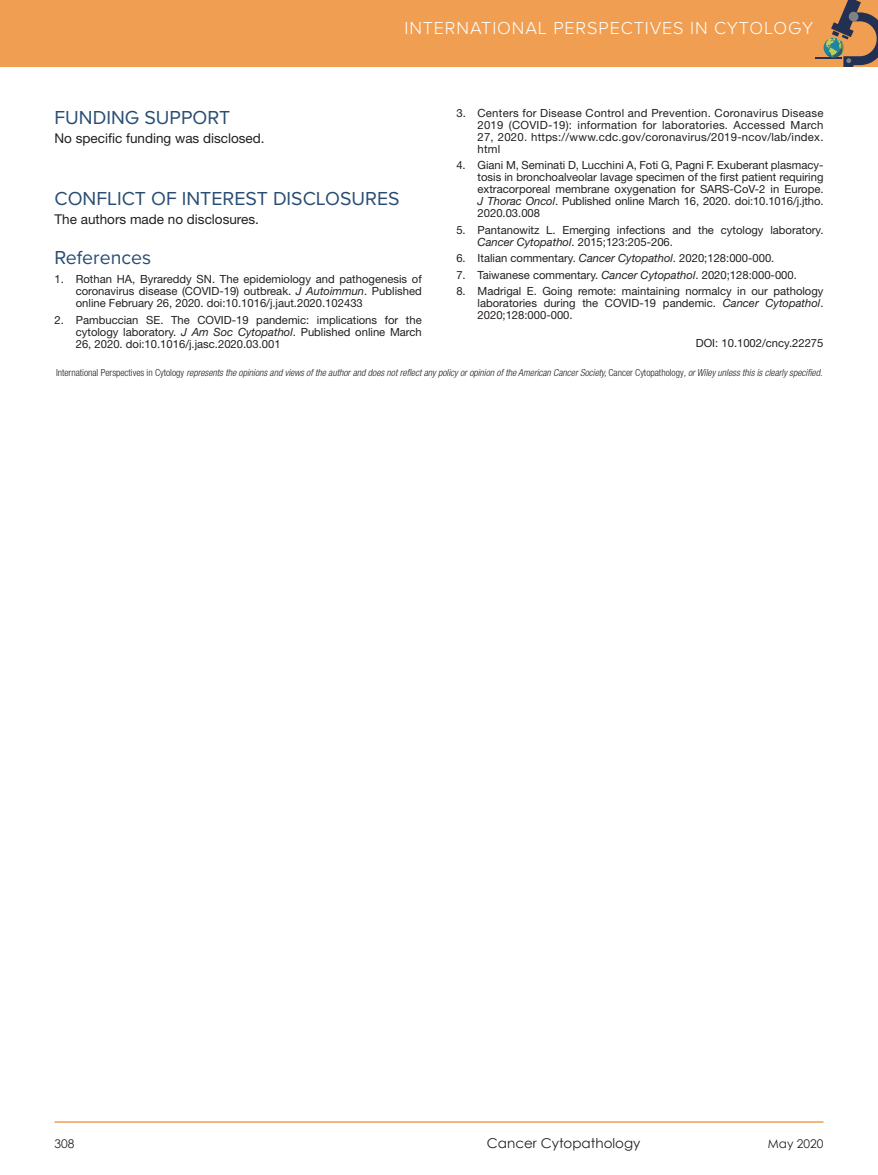
<style>
.page{position:relative;width:878px;height:1175px;background:#fff}
.page>*{position:absolute;margin:0;border:0;box-sizing:border-box;transform-origin:0 0}
.t1{font:19.5px "Proxima Nova A";color:#294d72}
.t2{font:300 18px "Proxima Nova A";letter-spacing:.05em;color:#fff}
.t3{font:13.5px "Helvetica Neue LT Std";color:#231f20}
.t4{font:13.5px "Century Gothic";color:#231f20}
.t5{font:12px "Century Gothic";color:#231f20}
.t6{font:11.25px/12px "Helvetica Neue LT Std";color:#231f20;text-align:justify}
.t7{font:italic 300 condensed 9.75px "Helvetica Neue LT Std";color:#231f20}
.s1{font-style:italic}
.s2{font-style:normal}
</style>
<div class="page">
<hr style="left:54px;top:1121px;width:769px;height:1px;background:#f19f52">
<div style="left:0;top:0;width:877px;height:67px;background:#f09f52"></div>
<svg style="left:815px;top:0;width:62px;height:67px"></svg>
<h2 class="t2" style="left:404px;top:14px;width:410px">INTERNATIONAL PERSPECTIVES IN CYTOLOGY</h2>
<p class="t6" style="left:477px;top:106px;width:347px;text-indent:-21px">3. Centers for Disease Control and Prevention. Coronavirus Disease 2019 (COVID-19): information for laboratories. Accessed March 27, 2020. https://www.cdc.gov/coronavirus/2019-ncov/lab/index. html</p>
<p class="t6" style="left:477px;top:159px;width:347px;text-indent:-21px">4. Giani M, Seminati D, Lucchini A, Foti G, Pagni F. Exuberant plasmacy&shy;tosis in bronchoalveolar lavage specimen of the first patient requiring extracorporeal membrane oxygenation for SARS-CoV-2 in Europe.<br><span class="s1">J Thorac Oncol</span>. Published online March 16, 2020. doi:10.1016/j.jtho.<br>2020.03.008</p>
<p class="t6" style="left:477px;top:223px;width:347px;text-indent:-21px">5. Pantanowitz L. Emerging infections and the cytology laboratory.<br><span class="s1">Cancer Cytopathol</span>. 2015;123:205-206.</p>
<p class="t6" style="left:456px;top:252px;width:319px">6. Italian commentary. <span class="s1">Cancer Cytopathol</span>. 2020;128:000-000.</p>
<p class="t6" style="left:456px;top:268px;width:342px">7. Taiwanese commentary. <span class="s1">Cancer Cytopathol</span>. 2020;128:000-000.</p>
<p class="t6" style="left:477px;top:285px;width:347px;text-indent:-21px">8. Madrigal E. Going remote: maintaining normalcy in our pathology laboratories during the COVID-19 pandemic. <span class="s1">Cancer Cytopathol</span>.<br>2020;128:000-000.</p>
<p class="t6" style="left:695px;top:336px;width:129px">DOI: 10.1002/cncy.22275</p>
<p class="t7" style="left:56px;top:367px;width:767px"><span class="s2">International Perspectives in Cytology</span> represents the opinions and views of the author and does not reflect any policy or opinion of the American Cancer Society, <span class="s2">Cancer Cytopathology</span>, or Wiley unless this is clearly specified.</p>
<h1 class="t1" style="left:54px;top:103px;width:177px">FUNDING SUPPORT</h1>
<p class="t3" style="left:54px;top:131px;width:212px">No specific funding was disclosed.</p>
<h1 class="t1" style="left:54px;top:184px;width:346px">CONFLICT OF INTEREST DISCLOSURES</h1>
<p class="t3" style="left:54px;top:212px;width:206px">The authors made no disclosures.</p>
<h1 class="t1" style="left:54px;top:243px;width:98px">References</h1>
<p class="t6" style="left:76px;top:273px;width:347px;text-indent:-21px">1. Rothan HA, Byrareddy SN. The epidemiology and pathogenesis of coronavirus disease (COVID-19) outbreak. <span class="s1">J Autoimmun</span>. Published online February 26, 2020. doi:10.1016/j.jaut.2020.102433</p>
<p class="t6" style="left:76px;top:313px;width:347px;text-indent:-21px">2. Pambuccian SE. The COVID-19 pandemic: implications for the cytology laboratory. <span class="s1">J Am Soc Cytopathol</span>. Published online March 26, 2020. doi:10.1016/j.jasc.2020.03.001</p>
<p class="t5" style="left:54px;top:1135px;width:21px">308</p>
<p class="t4" style="left:487px;top:1133px;width:155px">Cancer Cytopathology</p>
<p class="t5" style="left:767px;top:1135px;width:57px">May 2020</p>
</div>
